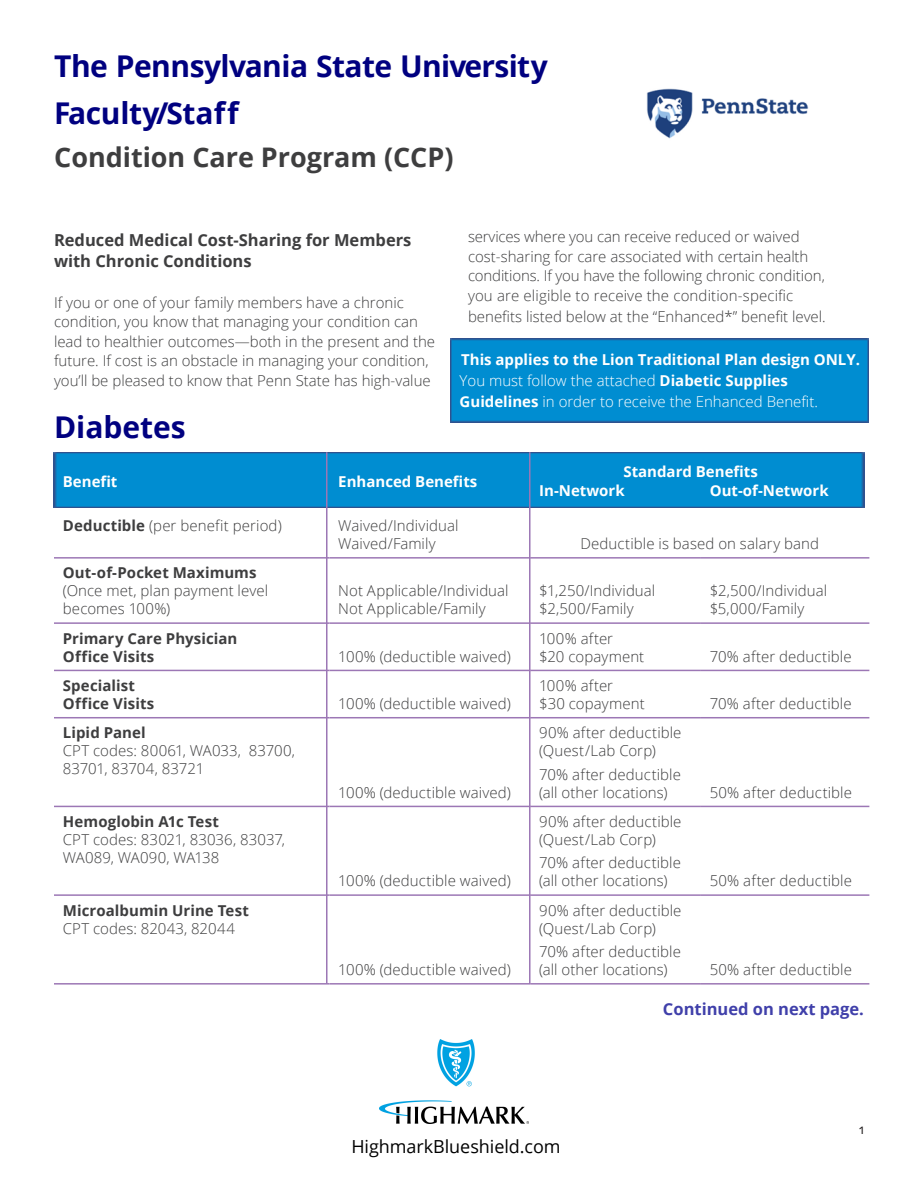
<style>
.page{position:relative;width:918px;height:1188px;background:#fff}
.page>*{position:absolute;margin:0;border:0;box-sizing:border-box;transform-origin:0 0}
.t1{font:700 30px/46.3px "Open Sans";letter-spacing:-.02em;color:#000080}
.t2{font:700 30px "Open Sans";color:#000080}
.t3{font:700 27px "Open Sans";color:#3e3e3f}
.t4{font:18px "Open Sans";letter-spacing:-.005em;color:#000}
.t5{font:700 16.5px/21px "Open Sans";color:#3e3e3f}
.t6{font:700 16.5px "Open Sans";color:#4040aa}
.t7{font:300 15px/18px "Open Sans";letter-spacing:.005em;color:#3e3e3f}
.t8{font:300 15px/21px "Open Sans";color:#fff}
.t9{font:700 15px/18px "Open Sans";letter-spacing:.005em;color:#3e3e3f}
.t10{font:700 15px "Open Sans";color:#fff}
.t11{font:13.5px "Open Sans";color:#231f20}
.s1{font-weight:700}
</style>
<div class="page">
<img style="left:54px;top:452px;width:810px;height:56px">
<div style="left:451px;top:339px;width:417px;height:84px;background:#008dd1"></div>
<hr style="left:54px;top:557px;width:275px;height:2px;background:#9c77b5">
<hr style="left:329px;top:557px;width:201px;height:2px;background:#9c77b5">
<hr style="left:530px;top:557px;width:171px;height:2px;background:#9c77b5">
<hr style="left:701px;top:557px;width:168px;height:2px;background:#9c77b5">
<hr style="left:54px;top:622px;width:275px;height:2px;background:#9c77b5">
<hr style="left:329px;top:622px;width:201px;height:2px;background:#9c77b5">
<hr style="left:530px;top:622px;width:171px;height:2px;background:#9c77b5">
<hr style="left:701px;top:622px;width:168px;height:2px;background:#9c77b5">
<hr style="left:54px;top:670px;width:275px;height:1px;background:#9c77b5">
<hr style="left:329px;top:670px;width:201px;height:1px;background:#9c77b5">
<hr style="left:530px;top:670px;width:171px;height:1px;background:#9c77b5">
<hr style="left:701px;top:670px;width:168px;height:1px;background:#9c77b5">
<hr style="left:54px;top:717px;width:275px;height:1px;background:#9c77b5">
<hr style="left:329px;top:717px;width:201px;height:1px;background:#9c77b5">
<hr style="left:530px;top:717px;width:171px;height:1px;background:#9c77b5">
<hr style="left:701px;top:717px;width:168px;height:1px;background:#9c77b5">
<hr style="left:54px;top:806px;width:275px;height:1px;background:#9c77b5">
<hr style="left:329px;top:806px;width:201px;height:1px;background:#9c77b5">
<hr style="left:530px;top:806px;width:171px;height:1px;background:#9c77b5">
<hr style="left:701px;top:806px;width:168px;height:1px;background:#9c77b5">
<hr style="left:54px;top:894px;width:275px;height:2px;background:#9c77b5">
<hr style="left:329px;top:894px;width:201px;height:2px;background:#9c77b5">
<hr style="left:530px;top:894px;width:171px;height:2px;background:#9c77b5">
<hr style="left:701px;top:894px;width:168px;height:2px;background:#9c77b5">
<hr style="left:54px;top:983px;width:275px;height:2px;background:#9c77b5">
<hr style="left:329px;top:983px;width:201px;height:2px;background:#9c77b5">
<hr style="left:530px;top:983px;width:171px;height:2px;background:#9c77b5">
<hr style="left:701px;top:983px;width:168px;height:2px;background:#9c77b5">
<hr style="left:326px;top:452px;width:2px;height:532px;background:#9c77b5">
<hr style="left:529px;top:452px;width:2px;height:532px;background:#9c77b5">
<img style="left:379px;top:1039px;width:149px;height:84px">
<img style="left:646px;top:88px;width:163px;height:51px">
<h1 class="t1" style="left:54px;top:42px;width:495px">The Pennsylvania State University<br>Faculty/Staff</h1>
<h2 class="t3" style="left:54px;top:138px;width:401px">Condition Care Program (CCP)</h2>
<p class="t5" style="left:54px;top:229px;width:359px">Reduced Medical Cost-Sharing for Members with Chronic Conditions</p>
<p class="t7" style="left:54px;top:292px;width:383px;line-height:19.5px">If you or one of your family members have a chronic condition, you know that managing your condition can lead to healthier outcomes—both in the present and the future. If cost is an obstacle in managing your condition, you’ll be pleased to know that Penn State has high-value</p>
<h1 class="t2" style="left:54px;top:406px;width:133px">Diabetes</h1>
<p class="t7" style="left:468px;top:226px;width:359px;line-height:19.5px">services where you can receive reduced or waived cost-sharing for care associated with certain health conditions. If you have the following chronic condition, you are eligible to receive the condition-specific</p>
<p class="t7" style="left:468px;top:307px;width:359px">benefits listed below at the “Enhanced*” benefit level.</p>
<p class="t8" style="left:460px;top:349px;width:402px"><span class="s1">This applies to the</span> <span class="s1">Lion Traditional</span> <span class="s1">Plan design ONLY.<br></span>You must follow the attached <span class="s1">Diabetic Supplies<br>Guidelines</span> in order to receive the Enhanced Benefit.</p>
<p class="t10" style="left:63px;top:471px;width:56px">Benefit</p>
<p class="t10" style="left:338px;top:471px;width:141px">Enhanced Benefits</p>
<p class="t7" style="left:63px;top:516px;width:220px"><span class="s1">Deductible</span> (per benefit period)</p>
<p class="t7" style="left:338px;top:516px;width:122px">Waived/Individual<br>Waived/Family</p>
<p class="t10" style="left:623px;top:461px;width:136px">Standard Benefits</p>
<p class="t10" style="left:539px;top:480px;width:87px">In-Network</p>
<p class="t10" style="left:710px;top:480px;width:120px">Out-of-Network</p>
<p class="t7" style="left:581px;top:534px;width:240px">Deductible is based on salary band</p>
<p class="t9" style="left:63px;top:563px;width:195px">Out-of-Pocket Maximums</p>
<p class="t7" style="left:63px;top:581px;width:207px">(Once met, plan payment level becomes 100%)</p>
<p class="t7" style="left:338px;top:581px;width:172px">Not Applicable/Individual<br>Not Applicable/Family</p>
<p class="t7" style="left:539px;top:581px;width:118px">$1,250/Individual $2,500/Family</p>
<p class="t7" style="left:710px;top:581px;width:119px">$2,500/Individual $5,000/Family</p>
<p class="t9" style="left:63px;top:629px;width:176px">Primary Care Physician<br>Office Visits</p>
<p class="t7" style="left:539px;top:629px;width:107px">100% after<br>$20 copayment</p>
<p class="t7" style="left:710px;top:647px;width:143px">70% after deductible</p>
<p class="t7" style="left:338px;top:647px;width:174px">100% (deductible waived)</p>
<p class="t9" style="left:63px;top:676px;width:93px">Specialist<br>Office Visits</p>
<p class="t9" style="left:63px;top:723px;width:84px">Lipid Panel</p>
<p class="t7" style="left:63px;top:741px;width:234px">CPT codes: 80061, WA033, 83700,<br>83701, 83704, 83721</p>
<p class="t9" style="left:63px;top:812px;width:158px">Hemoglobin A1c Test</p>
<p class="t7" style="left:63px;top:830px;width:224px">CPT codes: 83021, 83036, 83037,<br>WA089, WA090, WA138</p>
<p class="t9" style="left:63px;top:901px;width:188px">Microalbumin Urine Test</p>
<p class="t7" style="left:63px;top:919px;width:174px">CPT codes: 82043, 82044</p>
<p class="t7" style="left:338px;top:694px;width:174px">100% (deductible waived)</p>
<p class="t7" style="left:539px;top:676px;width:107px">100% after<br>$30 copayment</p>
<p class="t7" style="left:710px;top:694px;width:143px">70% after deductible</p>
<p class="t7" style="left:338px;top:783px;width:174px">100% (deductible waived)</p>
<p class="t7" style="left:539px;top:723px;width:144px">90% after deductible (Quest/Lab Corp)</p>
<p class="t7" style="left:539px;top:765px;width:143px">70% after deductible (all other locations)</p>
<p class="t7" style="left:710px;top:783px;width:144px">50% after deductible</p>
<p class="t7" style="left:338px;top:871px;width:174px">100% (deductible waived)</p>
<p class="t7" style="left:539px;top:812px;width:144px">90% after deductible (Quest/Lab Corp)</p>
<p class="t7" style="left:539px;top:853px;width:143px">70% after deductible (all other locations)</p>
<p class="t7" style="left:710px;top:871px;width:144px">50% after deductible</p>
<p class="t7" style="left:338px;top:960px;width:174px">100% (deductible waived)</p>
<p class="t7" style="left:539px;top:901px;width:144px">90% after deductible (Quest/Lab Corp)</p>
<p class="t7" style="left:539px;top:942px;width:143px">70% after deductible (all other locations)</p>
<p class="t7" style="left:710px;top:960px;width:144px">50% after deductible</p>
<p class="t6" style="left:663px;top:997px;width:203px">Continued on next page.</p>
<p class="t11" style="left:859px;top:1120px;width:6px">1</p>
<p class="t4" style="left:351px;top:1135px;width:211px">HighmarkBlueshield.com</p>
</div>
